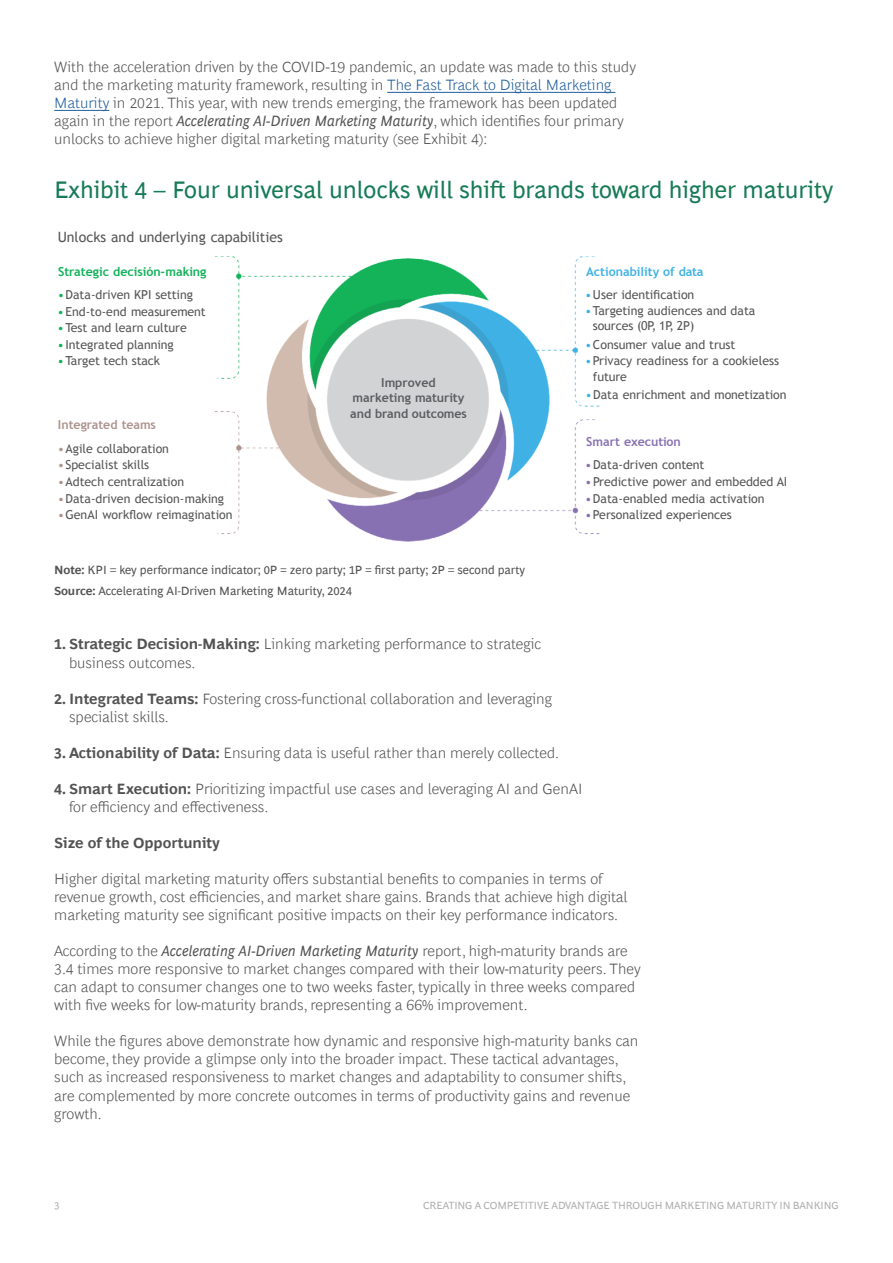
<style>
.page{position:relative;width:893px;height:1263px;background:#fff}
.page>*{position:absolute;margin:0;border:0;box-sizing:border-box;transform-origin:0 0}
.t1{font:24px "Henderson BCG Sans";color:#177b57}
.t2{font:300 15px/18px "Henderson BCG Sans";color:#535353}
.t3{font:700 15px "Henderson BCG Sans";color:#535353}
.t4{font:14.1px "Trebuchet MS";color:#575757}
.t5{font:12.45px/15.1px "Trebuchet MS";letter-spacing:-.005em;color:#575757}
.t6{font:700 12.45px/15.1px "Trebuchet MS";letter-spacing:-.005em;color:#5c5d60;text-align:center}
.t7{font:700 12.45px "Trebuchet MS";letter-spacing:-.005em;color:#11b259}
.t8{font:700 12.45px "Trebuchet MS";letter-spacing:-.005em;color:#3fb1e5}
.t9{font:700 12.45px "Trebuchet MS";color:#ad938e}
.t10{font:700 12.45px "Trebuchet MS";letter-spacing:-.01em;color:#8871b3}
.t11{font:12px/21.3px "Henderson BCG Sans";color:#535353}
.t12{font:10.5px "Henderson BCG Sans";letter-spacing:-.02em;color:#b1b1b1}
.s1{color:#215e9e}
.s2{font-weight:400;font-style:italic}
.s3{color:#11b259}
.s4{color:#ad938e}
.s5{font-weight:700}
.s6{color:#3fb1e5}
.s7{color:#8871b3}
</style>
<div class="page">
<hr style="left:387px;top:92px;width:228px;height:1px;background:#215e9e">
<hr style="left:54px;top:110px;width:55px;height:1px;background:#215e9e">
<img style="left:214px;top:256px;width:386px;height:286px">
<p class="t2" style="left:54px;top:57px;width:583px">With the acceleration driven by the COVID-19 pandemic, an update was made to this study and the marketing maturity framework, resulting in <span class="s1">The Fast Track to Digital Marketing Maturity</span> in 2021. This year, with new trends emerging, the framework has been updated again in the report <span class="s2">Accelerating AI-Driven Marketing Maturity</span>, which identifies four primary unlocks to achieve higher digital marketing maturity (see Exhibit 4):</p>
<h1 class="t1" style="left:54px;top:172px;width:781px">Exhibit 4 – Four universal unlocks will shift brands toward higher maturity</h1>
<p class="t4" style="left:58px;top:229px;width:227px">Unlocks and underlying capabilities</p>
<p class="t7" style="left:58px;top:263px;width:150px">Strategic decisión-making</p>
<p class="t5" style="left:58px;top:287px;width:137px"><span class="s3">•</span>Data-driven KPI setting</p>
<p class="t5" style="left:58px;top:304px;width:150px"><span class="s3">•</span>End-to-end measurement</p>
<p class="t5" style="left:58px;top:320px;width:131px"><span class="s3">•</span>Test and learn culture</p>
<p class="t5" style="left:58px;top:337px;width:118px"><span class="s3">•</span>Integrated planning</p>
<p class="t5" style="left:58px;top:354px;width:104px"><span class="s3">•</span>Target tech stack</p>
<p class="t9" style="left:58px;top:417px;width:99px">Integrated teams</p>
<p class="t5" style="left:58px;top:441px;width:113px"><span class="s4">•</span>Agile collaboration</p>
<p class="t5" style="left:58px;top:458px;width:93px"><span class="s4">•</span>Specialist skills</p>
<p class="t5" style="left:58px;top:474px;width:128px"><span class="s4">•</span>Adtech centralization</p>
<p class="t5" style="left:58px;top:491px;width:168px"><span class="s4">•</span>Data-driven decision-making</p>
<p class="t5" style="left:58px;top:507px;width:176px"><span class="s4">•</span>GenAI workflow reimagination</p>
<p class="t6" style="left:350px;top:375px;width:118px">Improved<br>marketing maturity and brand outcomes</p>
<p class="t11" style="left:54px;top:558px;width:473px"><span class="s5">Note:</span> KPI = key performance indicator; 0P = zero party; 1P = first party; 2P = second party<br><span class="s5">Source:</span> Accelerating AI-Driven Marketing Maturity, 2024</p>
<p class="t8" style="left:586px;top:263px;width:119px">Actionability of data</p>
<p class="t5" style="left:593px;top:303px;width:164px;text-indent:-8px"><span class="s6">•</span>Targeting audiences and data sources (0P, 1P, 2P)</p>
<p class="t5" style="left:593px;top:354px;width:188px;text-indent:-8px"><span class="s6">•</span>Privacy readiness for a cookieless future</p>
<p class="t5" style="left:585px;top:287px;width:111px"><span class="s6">•</span>User identification</p>
<p class="t5" style="left:585px;top:337px;width:152px"><span class="s6">•</span>Consumer value and trust</p>
<p class="t5" style="left:585px;top:387px;width:203px"><span class="s6">•</span>Data enrichment and monetization</p>
<p class="t10" style="left:586px;top:434px;width:96px">Smart execution</p>
<p class="t5" style="left:585px;top:457px;width:121px"><span class="s7">•</span>Data-driven content</p>
<p class="t5" style="left:585px;top:474px;width:204px"><span class="s7">•</span>Predictive power and embedded AI</p>
<p class="t5" style="left:585px;top:491px;width:181px"><span class="s7">•</span>Data-enabled media activation</p>
<p class="t5" style="left:585px;top:507px;width:148px"><span class="s7">•</span>Personalized experiences</p>
<p class="t2" style="left:69px;top:634px;width:474px;text-indent:-15px"><span class="s5">1. Strategic Decision-Making:</span> Linking marketing performance to strategic business outcomes.</p>
<p class="t2" style="left:69px;top:688px;width:484px;text-indent:-15px"><span class="s5">2. Integrated Teams:</span> Fostering cross-functional collaboration and leveraging specialist skills.</p>
<p class="t2" style="left:54px;top:742px;width:506px"><span class="s5">3. Actionability of Data:</span> Ensuring data is useful rather than merely collected.</p>
<p class="t2" style="left:69px;top:778px;width:515px;text-indent:-15px"><span class="s5">4. Smart Execution:</span> Prioritizing impactful use cases and leveraging AI and GenAI for efficiency and effectiveness.</p>
<p class="t3" style="left:54px;top:832px;width:167px">Size of the Opportunity</p>
<p class="t2" style="left:54px;top:869px;width:575px">Higher digital marketing maturity offers substantial benefits to companies in terms of revenue growth, cost efficiencies, and market share gains. Brands that achieve high digital marketing maturity see significant positive impacts on their key performance indicators.</p>
<p class="t2" style="left:54px;top:941px;width:588px">According to the <span class="s2">Accelerating AI-Driven Marketing Maturity</span> report, high-maturity brands are 3.4 times more responsive to market changes compared with their low-maturity peers. They can adapt to consumer changes one to two weeks faster, typically in three weeks compared with five weeks for low-maturity brands, representing a 66% improvement.</p>
<p class="t2" style="left:54px;top:1031px;width:586px">While the figures above demonstrate how dynamic and responsive high-maturity banks can become, they provide a glimpse only into the broader impact. These tactical advantages, such as increased responsiveness to market changes and adaptability to consumer shifts, are complemented by more concrete outcomes in terms of productivity gains and revenue growth.</p>
<p class="t12" style="left:54px;top:1198px;width:7px">3</p>
<p class="t12" style="left:423px;top:1198px;width:417px">CREATING A COMPETITIVE ADVANTAGE THROUGH MARKETING MATURITY IN BANKING</p>
</div>
